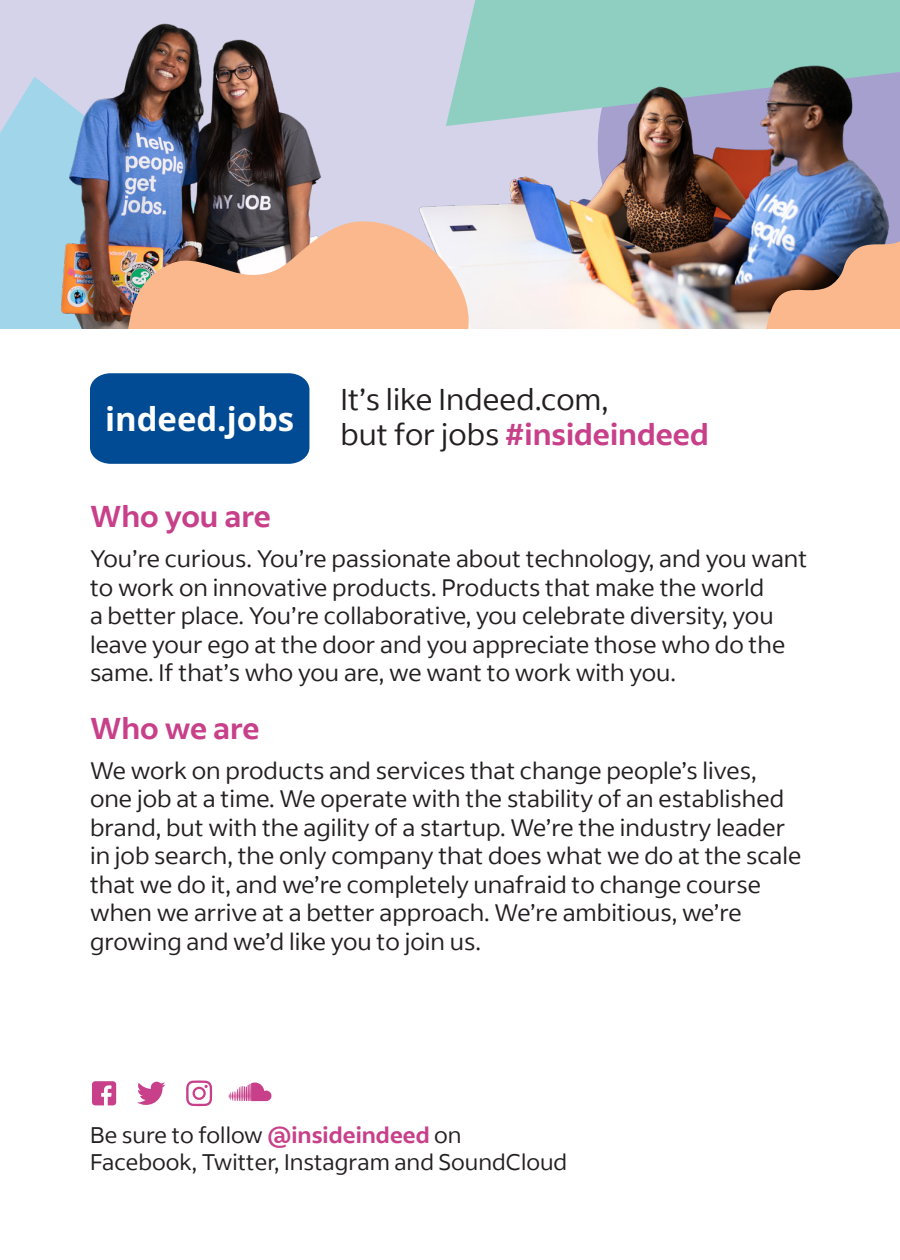
<style>
.page{position:relative;width:900px;height:1260px;background:#fff}
.page>*{position:absolute;margin:0;border:0;box-sizing:border-box;transform-origin:0 0}
.t1{font:700 33px "Noto Sans";color:#fff}
.t2{font:30px/35px "Indeed Sans";color:#231f20}
.t3{font:700 30px "Indeed Sans";color:#c74089}
.t4{font:23.75px/28.5px "Indeed Sans";color:#231f20}
.t5{font:22.5px/27px "Indeed Sans";color:#231f20}
.s1{font-weight:700;color:#c74089}
</style>
<div class="page">
<svg style="left:92px;top:1081px;width:24px;height:24px"></svg>
<svg style="left:186px;top:1080px;width:26px;height:26px"></svg>
<svg style="left:137px;top:1082px;width:28px;height:23px"></svg>
<svg style="left:229px;top:1083px;width:42px;height:18px"></svg>
<div style="left:0;top:0;width:900px;height:330px;background:#d5d3e9"></div>
<svg style="left:0;top:89px;width:27px;height:241px;background:#a5d4e9"></svg>
<img style="left:27px;top:23px;width:294px;height:307px">
<div style="left:464px;top:0;width:436px;height:126px;background:#8fcfc2"></div>
<img style="left:418px;top:47px;width:472px;height:283px">
<img style="left:765px;top:192px;width:135px;height:138px">
<div style="left:90px;top:373px;width:219px;height:91px;background:#014b94"></div>
<svg style="left:128px;top:220px;width:344px;height:110px;background:#d5a98e"></svg>
<h1 class="t1" style="left:105px;top:396px;width:191px">indeed.jobs</h1>
<p class="t2" style="left:340px;top:381px;width:370px">It’s like Indeed.com,<br>but for jobs <span class="s1">#insideindeed</span></p>
<p class="t3" style="left:90px;top:497px;width:183px">Who you are</p>
<p class="t4" style="left:90px;top:544px;width:719px">You’re curious. You’re passionate about technology, and you want to work on innovative products. Products that make the world<br>a better place. You’re collaborative, you celebrate diversity, you leave your ego at the door and you appreciate those who do the same. If that’s who you are, we want to work with you.</p>
<p class="t3" style="left:90px;top:709px;width:171px">Who we are</p>
<p class="t4" style="left:90px;top:756px;width:713px">We work on products and services that change people’s lives, one job at a time. We operate with the stability of an established brand, but with the agility of a startup. We’re the industry leader in job search, the only company that does what we do at the scale that we do it, and we’re completely unafraid to change course when we arrive at a better approach. We’re ambitious, we’re growing and we’d like you to join us.</p>
<p class="t5" style="left:90px;top:1121px;width:479px">Be sure to follow <span class="s1">@insideindeed</span> on<br>Facebook, Twitter, Instagram and SoundCloud</p>
</div>
